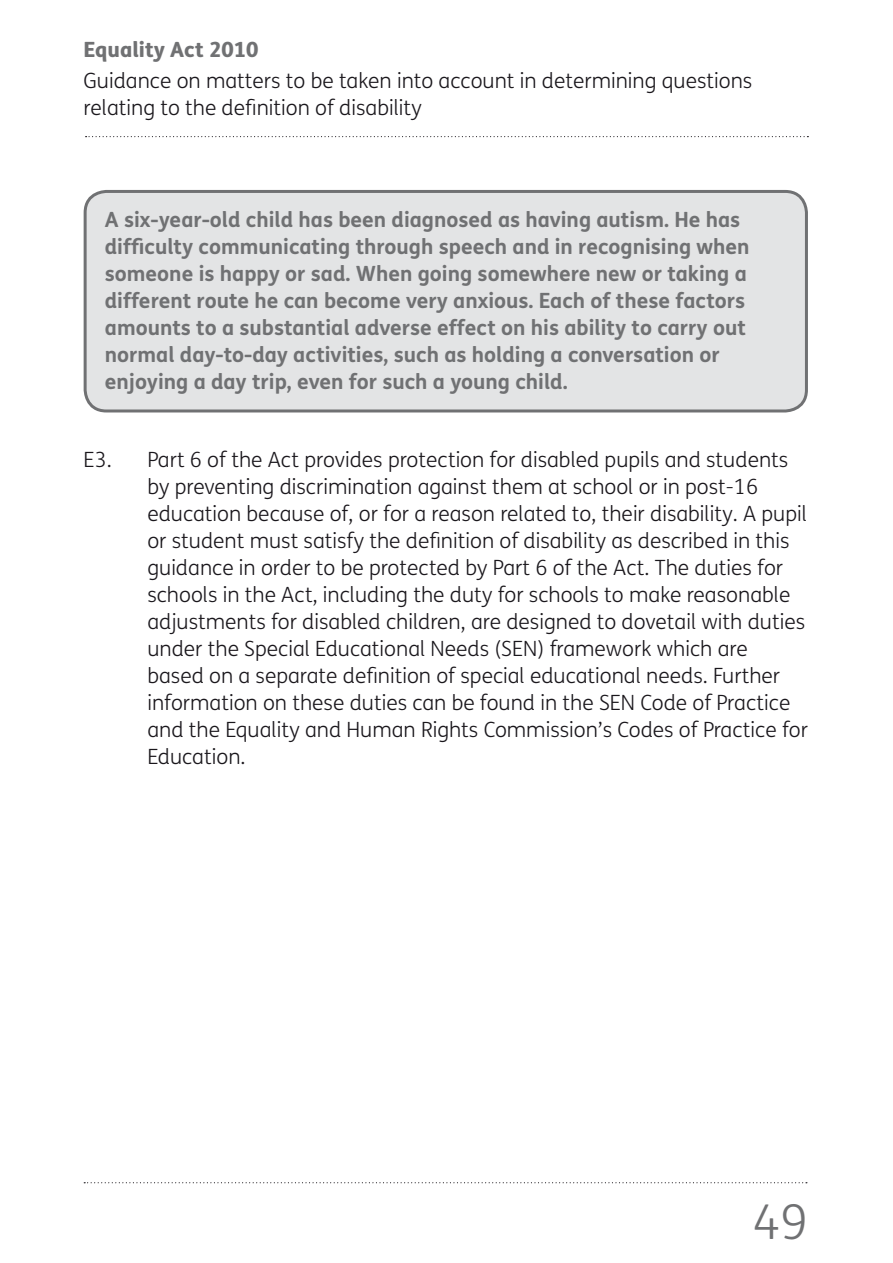
<style>
.page{position:relative;width:893px;height:1263px;background:#fff}
.page>*{position:absolute;margin:0;border:0;box-sizing:border-box;transform-origin:0 0}
.t1{font:300 48px "FS Me";color:#707173}
.Text{font:300 21px/27px "FS Me";color:#1a171c}
.Box_Text_Only_Para{font:700 21px/27px "FS Me";color:#707173}
.t2{font:800 21px "FS Me";color:#707173}
</style>
<div class="page">
<svg style="left:86px;top:136px;width:722px;height:1px"></svg>
<svg style="left:84px;top:1182px;width:723px;height:1px"></svg>
<div style="left:85px;top:191px;width:721px;height:220px;background:#e3e4e5;border-radius:21px"></div>
<div style="left:84px;top:190px;width:724px;height:222px;border:3px solid #707173;border-radius:21px"></div>
<p class="t2" style="left:84px;top:33px;width:176px">Equality Act 2010</p>
<p class="Text" style="left:84px;top:67px;width:670px">Guidance on matters to be taken into account in determining questions relating to the definition of disability</p>
<p class="Box_Text_Only_Para" style="left:105px;top:205px;width:646px">A six-year-old child has been diagnosed as having autism. He has difficulty communicating through speech and in recognising when someone is happy or sad. When going somewhere new or taking a different route he can become very anxious. Each of these factors amounts to a substantial adverse effect on his ability to carry out normal day-to-day activities, such as holding a conversation or enjoying a day trip, even for such a young child.</p>
<p class="Text" style="left:147px;top:446px;width:662px;text-indent:-64px">E3. Part 6 of the Act provides protection for disabled pupils and students by preventing discrimination against them at school or in post-16 education because of, or for a reason related to, their disability. A pupil or student must satisfy the definition of disability as described in this guidance in order to be protected by Part 6 of the Act. The duties for schools in the Act, including the duty for schools to make reasonable adjustments for disabled children, are designed to dovetail with duties under the Special Educational Needs (SEN) framework which are based on a separate definition of special educational needs. Further information on these duties can be found in the SEN Code of Practice and the Equality and Human Rights Commission’s Codes of Practice for Education.</p>
<h1 class="t1" style="left:753px;top:1190px;width:57px">49</h1>
</div>
